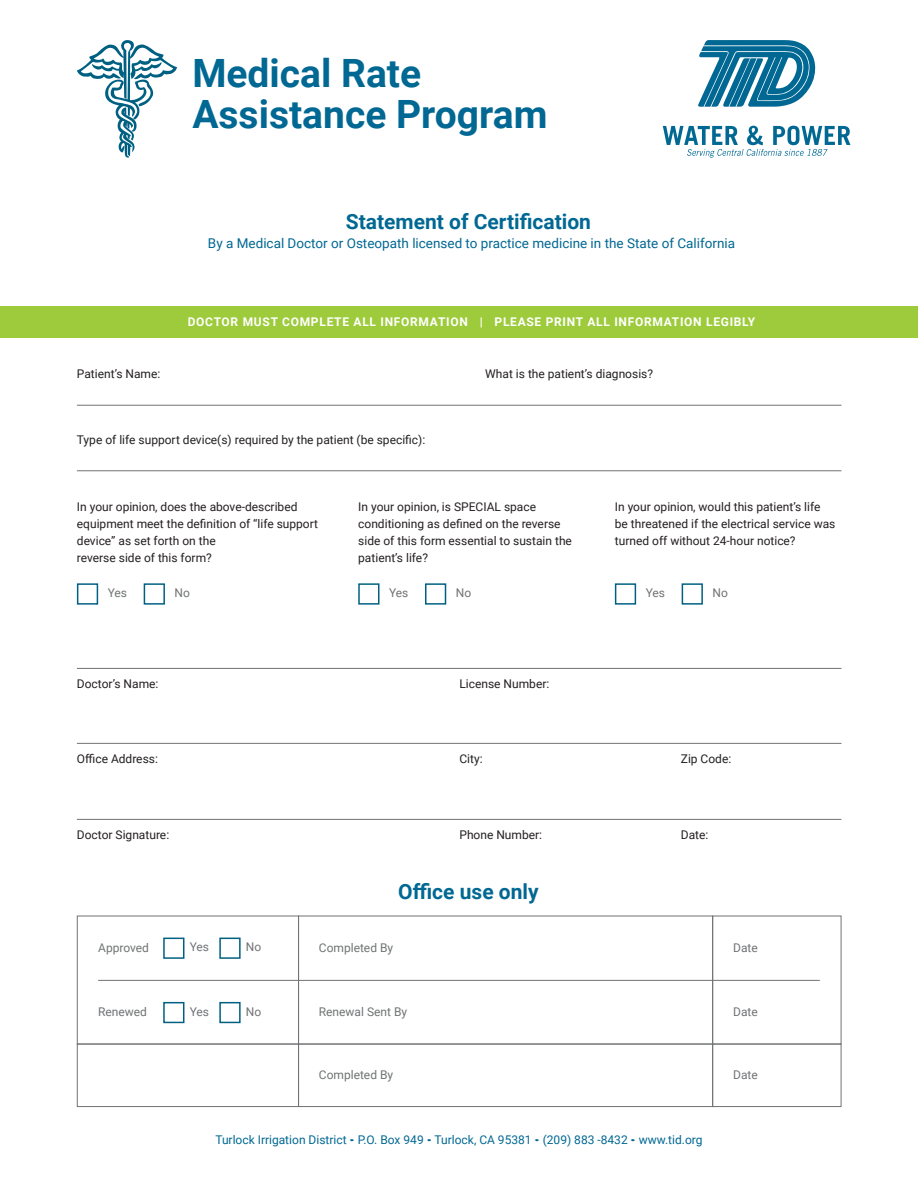
<style>
.page{position:relative;width:918px;height:1188px;background:#fff}
.page>*{position:absolute;margin:0;border:0;box-sizing:border-box;transform-origin:0 0}
.t1{font:700 39px/40.8px "Roboto";color:#006893}
.t2{font:700 21px "Roboto";color:#006893}
.t3{font:13.5px "Roboto";color:#006893}
.t4{font:12px/16.8px "Roboto";color:#231f20}
.t5{font:12px "Roboto";color:#707273}
.t6{font:12px "Roboto";color:#006893}
.t7{font:700 12px "Roboto";letter-spacing:.06em;color:#fff}
</style>
<div class="page">
<div style="left:298px;top:1044px;width:415px;height:63px;border:1px solid #707274"></div>
<div style="left:77px;top:1044px;width:222px;height:63px;border:1px solid #707274"></div>
<div style="left:712px;top:1044px;width:129px;height:63px;border:1px solid #707274"></div>
<div style="left:298px;top:916px;width:415px;height:128px;border:1px solid #707274"></div>
<div style="left:77px;top:583px;width:21px;height:22px;border:2px solid #006082"></div>
<div style="left:358px;top:583px;width:22px;height:22px;border:2px solid #006082"></div>
<div style="left:615px;top:583px;width:21px;height:22px;border:2px solid #006082"></div>
<div style="left:144px;top:583px;width:21px;height:22px;border:2px solid #006082"></div>
<div style="left:163px;top:1002px;width:21px;height:21px;border:2px solid #006082"></div>
<div style="left:219px;top:1002px;width:22px;height:21px;border:2px solid #006082"></div>
<div style="left:163px;top:938px;width:21px;height:21px;border:2px solid #006082"></div>
<div style="left:219px;top:938px;width:22px;height:21px;border:2px solid #006082"></div>
<div style="left:425px;top:583px;width:21px;height:22px;border:2px solid #006082"></div>
<div style="left:682px;top:583px;width:21px;height:22px;border:2px solid #006082"></div>
<hr style="left:77px;top:405px;width:765px;height:1px;background:#707274">
<hr style="left:77px;top:668px;width:764px;height:1px;background:#707274">
<hr style="left:77px;top:743px;width:764px;height:1px;background:#707274">
<hr style="left:98px;top:980px;width:722px;height:1px;background:#707274">
<hr style="left:77px;top:819px;width:764px;height:1px;background:#707274">
<hr style="left:77px;top:470px;width:764px;height:1px;background:#707274">
<div style="left:0;top:306px;width:918px;height:32px;background:#9dcb3b"></div>
<div style="left:77px;top:916px;width:222px;height:128px;border:1px solid #707274"></div>
<div style="left:712px;top:916px;width:129px;height:128px;border:1px solid #707274"></div>
<svg style="left:663px;top:126px;width:187px;height:32px"></svg>
<svg style="left:698px;top:40px;width:118px;height:67px"></svg>
<svg style="left:77px;top:40px;width:100px;height:118px"></svg>
<h1 class="t1" style="left:192px;top:51px;width:357px">Medical Rate<br>Assistance Program</h1>
<h2 class="t2" style="left:346px;top:206px;width:247px">Statement of Certification</h2>
<p class="t3" style="left:208px;top:234px;width:529px">By a Medical Doctor or Osteopath licensed to practice medicine in the State of California</p>
<p class="t4" style="left:77px;top:365px;width:85px">Patient’s Name:</p>
<p class="t7" style="left:188px;top:314px;width:569px">DOCTOR MUST COMPLETE ALL INFORMATION | PLEASE PRINT ALL INFORMATION LEGIBLY</p>
<p class="t4" style="left:485px;top:365px;width:169px">What is the patient’s diagnosis?</p>
<p class="t4" style="left:77px;top:431px;width:350px">Type of life support device(s) required by the patient (be specific):</p>
<p class="t4" style="left:77px;top:498px;width:243px">In your opinion, does the above-described equipment meet the definition of “life support device” as set forth on the<br>reverse side of this form?</p>
<p class="t4" style="left:358px;top:498px;width:215px">In your opinion, is SPECIAL space conditioning as defined on the reverse side of this form essential to sustain the patient’s life?</p>
<p class="t4" style="left:615px;top:498px;width:222px">In your opinion, would this patient’s life be threatened if the electrical service was turned off without 24-hour notice?</p>
<p class="t5" style="left:108px;top:585px;width:21px">Yes</p>
<p class="t5" style="left:174px;top:585px;width:17px">No</p>
<p class="t5" style="left:389px;top:585px;width:21px">Yes</p>
<p class="t5" style="left:456px;top:585px;width:17px">No</p>
<p class="t5" style="left:646px;top:585px;width:21px">Yes</p>
<p class="t5" style="left:712px;top:585px;width:17px">No</p>
<p class="t4" style="left:77px;top:675px;width:83px">Doctor’s Name:</p>
<p class="t4" style="left:77px;top:750px;width:83px">Office Address:</p>
<p class="t4" style="left:459px;top:675px;width:91px">License Number:</p>
<p class="t4" style="left:459px;top:750px;width:25px">City:</p>
<p class="t4" style="left:681px;top:750px;width:52px">Zip Code:</p>
<p class="t4" style="left:77px;top:826px;width:94px">Doctor Signature:</p>
<p class="t4" style="left:459px;top:826px;width:84px">Phone Number:</p>
<h2 class="t2" style="left:398px;top:877px;width:142px">Office use only</h2>
<p class="t4" style="left:681px;top:826px;width:29px">Date:</p>
<p class="t5" style="left:98px;top:939px;width:52px">Approved</p>
<p class="t5" style="left:190px;top:939px;width:21px">Yes</p>
<p class="t5" style="left:246px;top:939px;width:17px">No</p>
<p class="t5" style="left:319px;top:939px;width:76px">Completed By</p>
<p class="t5" style="left:733px;top:939px;width:26px">Date</p>
<p class="t5" style="left:98px;top:1003px;width:50px">Renewed</p>
<p class="t5" style="left:190px;top:1003px;width:21px">Yes</p>
<p class="t5" style="left:246px;top:1003px;width:17px">No</p>
<p class="t5" style="left:319px;top:1004px;width:90px">Renewal Sent By</p>
<p class="t5" style="left:733px;top:1004px;width:26px">Date</p>
<p class="t5" style="left:319px;top:1066px;width:76px">Completed By</p>
<p class="t5" style="left:733px;top:1066px;width:26px">Date</p>
<p class="t6" style="left:215px;top:1132px;width:489px">Turlock Irrigation District <sup>.</sup> P.O. Box 949 <sup>.</sup> Turlock, CA 95381 <sup>.</sup> (209) 883 -8432 <sup>.</sup> www.tid.org</p>
</div>
